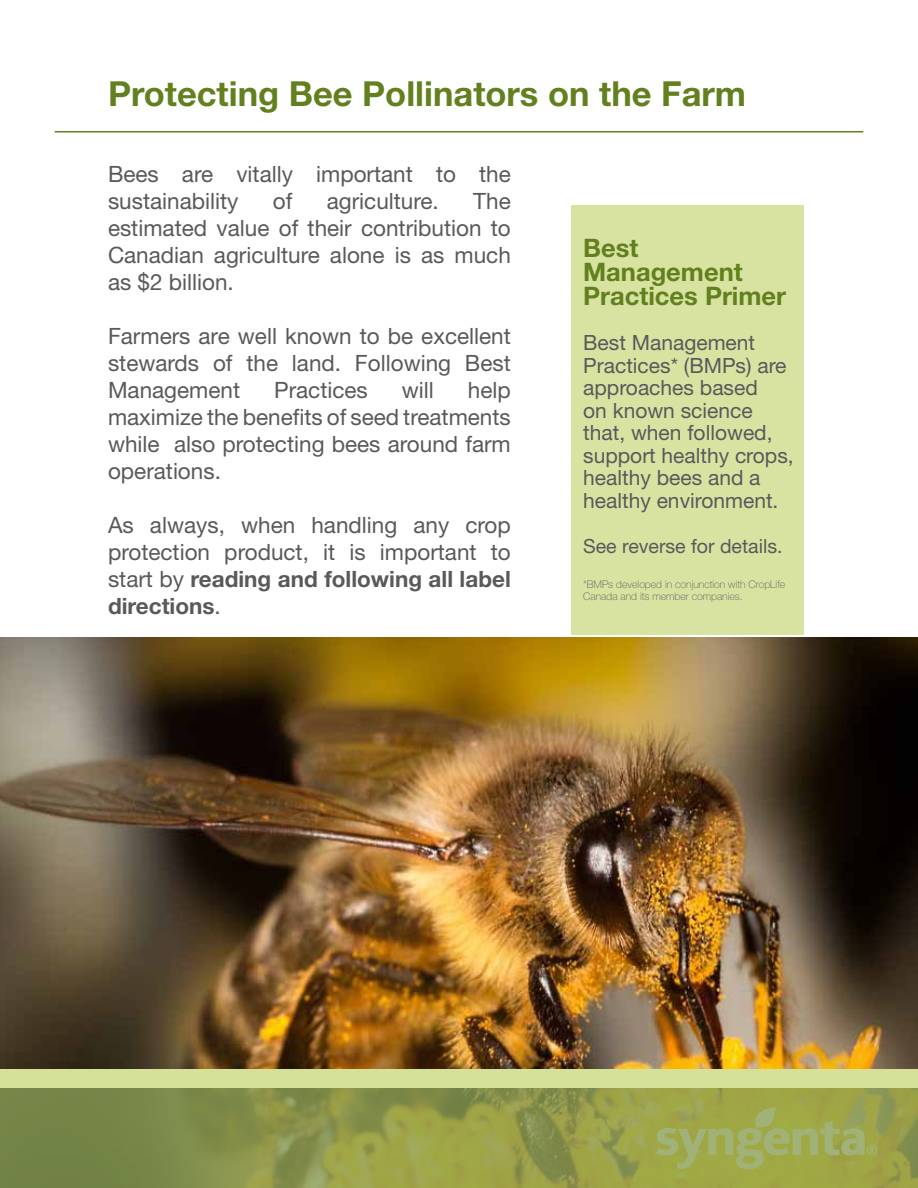
<style>
.page{position:relative;width:918px;height:1188px;background:#fff}
.page>*{position:absolute;margin:0;border:0;box-sizing:border-box;transform-origin:0 0}
.t1{font:700 34.5px "Helvetica Neue LT Std";color:#62801e}
.t2{font:700 25.5px/24px "Helvetica Neue LT Std";color:#62801e}
.t3{font:22.5px/27px "Helvetica Neue LT Std";color:#58595b;text-align:justify}
.t4{font:21px/22.5px "Helvetica Neue LT Std";color:#58595b}
.t5{font:19.5px "Helvetica Neue LT Std";color:#58595b}
.t6{font:100 10.5px/12.6px "Helvetica Neue LT Std";color:#58595b}
.s1{font-weight:700}
</style>
<div class="page">
<div style="left:571px;top:205px;width:233px;height:430px;background:#d8e3a2"></div>
<img style="left:0;top:638px;width:918px;height:431px">
<div style="left:0;top:1069px;width:918px;height:119px;background:#d5e199"></div>
<svg style="left:0;top:1088px;width:918px;height:100px"></svg>
<hr style="left:55px;top:131px;width:808px;height:1px;background:#62801e">
<h1 class="t1" style="left:108px;top:72px;width:640px">Protecting Bee Pollinators on the Farm</h1>
<p class="t3" style="left:108px;top:161px;width:404px">Bees are vitally important to the sustainability</p>
<p class="t3" style="left:273px;top:188px;width:21px">of</p>
<p class="t3" style="left:327px;top:188px;width:114px">agriculture.</p>
<p class="t3" style="left:108px;top:188px;width:404px;text-indent:365px">The estimated value of their contribution to Canadian agriculture alone is as much as $2 billion.</p>
<p class="t3" style="left:108px;top:323px;width:404px">Farmers are well known to be excellent stewards of the land. Following Best Management</p>
<p class="t3" style="left:108px;top:377px;width:404px;text-indent:360px">help maximize the benefits of seed treatments while also protecting bees around farm operations.</p>
<p class="t3" style="left:108px;top:512px;width:404px">As always, when handling any crop protection product, it is important to start by <span class="s1">reading and following all label directions</span>.</p>
<p class="t3" style="left:274px;top:377px;width:95px">Practices</p>
<p class="t3" style="left:402px;top:377px;width:34px">will</p>
<h2 class="t2" style="left:583px;top:236px;width:204px">Best<br>Management<br>Practices Primer</h2>
<p class="t4" style="left:583px;top:331px;width:212px">Best Management<br>Practices* (BMPs) are approaches based<br>on known science that, when followed, support healthy crops, healthy bees and a healthy environment.</p>
<p class="t5" style="left:583px;top:534px;width:201px">See reverse for details.</p>
<p class="t6" style="left:583px;top:578px;width:204px">*BMPs developed in conjunction with CropLife<br>Canada and its member companies.</p>
</div>
